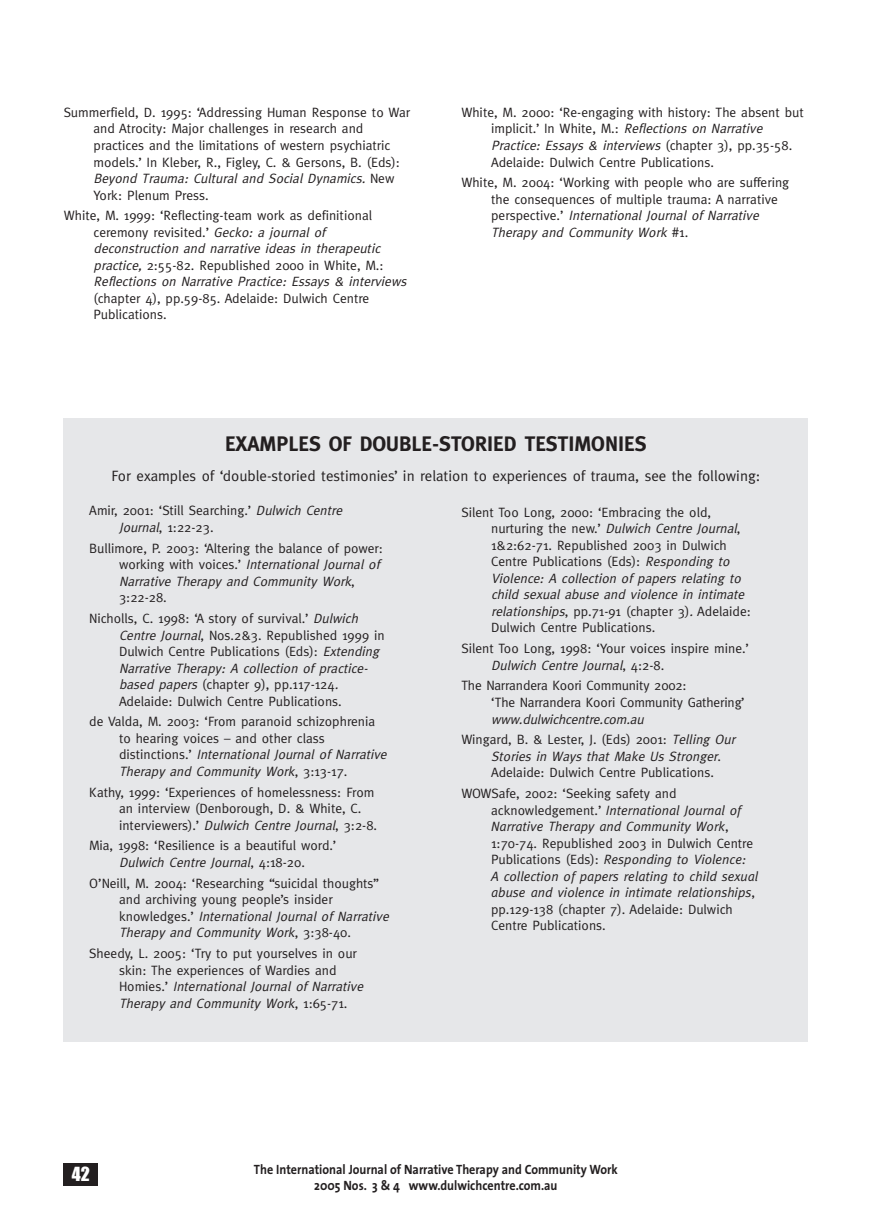
<style>
.page{position:relative;width:893px;height:1221px;background:#fff}
.page>*{position:absolute;margin:0;border:0;box-sizing:border-box;transform-origin:0 0}
.t1{font:700 21px "Meta";color:#231f20}
.t2{font:18px "Impact";color:#fff}
.t3{font:15px "Meta";color:#231f20}
.t4{font:13.5px/16.5px "Meta";color:#231f20}
.t5{font:italic 13.5px/16.5px "Meta";color:#231f20}
.t6{font:700 13.5px/16.2px "The Sans";color:#231f20;text-align:center;scale:.9 1}
.s1{font-style:italic}
.s2{font-style:normal}
</style>
<div class="page">
<div style="left:64px;top:418px;width:744px;height:624px;background:#e6e7e9"></div>
<div style="left:64px;top:1163px;width:34px;height:23px;background:#231f20"></div>
<p class="t4" style="left:94px;top:104px;width:318px;text-indent:-30px">Summerfield, D. 1995: ‘Addressing Human Response to War and Atrocity: Major challenges in research and practices and the limitations of western psychiatric models.’ In Kleber, R., Figley, C. &amp; Gersons, B. (Eds):<br><span class="s1">Beyond Trauma: Cultural and Social Dynamics.</span> Ne w York: Plenum Press.</p>
<p class="t5" style="left:94px;top:207px;width:317px;text-indent:-30px"><span class="s2">White, M. 1999: ‘Reflecting-team work as definitional ceremony revisited.’</span> Gecko: a journal of deconstruction and narrative ideas in therapeutic practice, <span class="s2">2:55-82. Republished 2000 in White, M.:<br></span>Reflections on Narrative Practice: Essays &amp; interviews</p>
<p class="t4" style="left:94px;top:290px;width:277px">(chapter 4), pp.59-85. Adelaide: Dulwich Centre<br>Publications.</p>
<p class="t4" style="left:491px;top:104px;width:314px;text-indent:-30px">White, M. 2000: ‘Re-engaging with history: The absent but implicit.’ In White, M.: <span class="s1">Reflections on Narrative Practice: Essays &amp; interviews</span> (c h a p t e r 3 ) , p p. 3 5 - 5 8 .<br>Adelaide: Dulwich Centre Publications.</p>
<p class="t4" style="left:491px;top:174px;width:300px;text-indent:-30px">White, M. 2004: ‘Working with people who are suffering the consequences of multiple trauma: A narrative<br>p e rs p e c t i ve .’ <span class="s1">International Journal of Narrative Therapy and Community Work</span> # 1 .</p>
<h1 class="t1" style="left:225px;top:431px;width:423px">EXAMPLES OF DOUBLE-STORIED TESTIMONIES</h1>
<p class="t3" style="left:112px;top:466px;width:650px">For examples of ‘double-storied testimonies’ in relation to experiences of trauma, see the following:</p>
<p class="t4" style="left:119px;top:502px;width:227px;text-indent:-30px">Amir, 2001: ‘Still Searching.’ <span class="s1">Dulwich Centre<br>Journal</span>, 1:22-23.</p>
<p class="t4" style="left:119px;top:540px;width:265px;text-indent:-30px">Bullimore, P. 2003: ‘Altering the balance of power: working with voices.’ <span class="s1">International Journal of Narrative Therapy and Community Work</span>, 3:22-28.</p>
<p class="t4" style="left:119px;top:610px;width:267px;text-indent:-30px">Nicholls, C. 1998: ‘A story of survival.’ <span class="s1">Dulwich Centre Journal</span>, Nos.2&amp;3. Republished 1999 in Dulwich Centre Publications (Eds): <span class="s1">Extending Narrative Therapy : A collection of practice&shy;based papers</span> (chapter 9), pp.117-124<span class="s1">.<br></span>Adelaide: Dulwich Centre Publications.</p>
<p class="t4" style="left:119px;top:713px;width:271px;text-indent:-30px">de Valda, M. 2003: ‘From paranoid schizophrenia to hearing voices – and other class<br>d i s t i n c t i o n s .’ <span class="s1">International Journal of Narrative Therapy and Community Work</span>, 3 : 1 3 - 1 7 .</p>
<p class="t4" style="left:119px;top:783px;width:260px;text-indent:-30px">Kathy, 1999: ‘Experiences of homelessness: From an interview (Denborough, D. &amp; White, C. interviewers).’ <span class="s1">Dulwich Centre Journal</span>, 3:2-8.</p>
<p class="t4" style="left:89px;top:837px;width:249px;text-align:center">Mia, 1998: ‘Resilience is a beautiful word.’<br><span class="s1">Dulwich Centre Journal</span>, 4 : 1 8 - 2 0 .</p>
<p class="t4" style="left:119px;top:874px;width:273px;text-indent:-30px">O’Neill, M. 2004: ‘Researching “suicidal thoughts” and archiving young people’s insider<br>k n ow l e d g e s .’ <span class="s1">International Journal of Narrative Therapy and Community Work</span>, 3 : 3 8 - 4 0 .</p>
<p class="t4" style="left:119px;top:945px;width:248px;text-indent:-30px">Sheedy, L. 2005: ‘Try to put yourselves in our skin: The experiences of Wardies and<br>Ho m i e s .’ <span class="s1">International Journal of Narrative Therapy and Community Work</span>, 1 : 6 5 - 7 1 .</p>
<p class="t4" style="left:491px;top:504px;width:261px;text-indent:-30px">Silent Too Long, 2000: ‘Embracing the old,<br>n u rt u r i n g t h e n e w.’ <span class="s1">Dulwich Centre Journal</span>, 1&amp;2:62-71. Republished 2003 in Dulwich Centre Publications (Eds): <span class="s1">Responding to Violence: A collection of papers relating to child sexual abuse and violence in intimate relationships</span>, pp.71-91 (chapter 3)<span class="s1">.</span> Adelaide:<br>Dulwich Centre Publications.</p>
<p class="t4" style="left:491px;top:640px;width:259px;text-indent:-30px">Silent Too Long, 1998: ‘Your voices inspire mine.’<br><span class="s1">Dulwich Centre Journal</span>, 4 : 2 - 8 .</p>
<p class="t4" style="left:491px;top:677px;width:255px;text-indent:-30px">The Narrandera Koori Community 2002:<br>‘The Narrandera Koori Community Gathering’</p>
<p class="t5" style="left:461px;top:708px;width:277px;line-height:20.7px;text-indent:30px">www.dulwichcentre.com.au<br><span class="s2">Wingard, B. &amp; Lester, J. (Eds) 2001:</span> Telling Our</p>
<p class="t4" style="left:491px;top:747px;width:231px"><span class="s1">Stories in Ways that Make Us Stronger</span>.<br>Adelaide: Dulwich Centre Publications.</p>
<p class="t4" style="left:491px;top:785px;width:269px;text-indent:-30px">WOWSafe, 2002: ‘Seeking safety and acknowledgement.’ <span class="s1">International Journal of Narrative Therapy and Community Work</span>, 1:70-74. Republished 2003 in Dulwich Centre Publications (Eds): <span class="s1">Responding to Violence:<br>A collection of papers relating to child sexual abuse and violence in intimate relationships</span>, pp.129-138 (chapter 7). Adelaide: Dulwich Centre Publications.</p>
<h2 class="t2" style="left:72px;top:1164px;width:20px">42</h2>
<p class="t6" style="left:254px;top:1162px;width:406px">The International Journal of Narrative Therapy and Community Work<br>2005 Nos. 3 &amp; 4 www.dulwichcentre.com.au</p>
</div>
